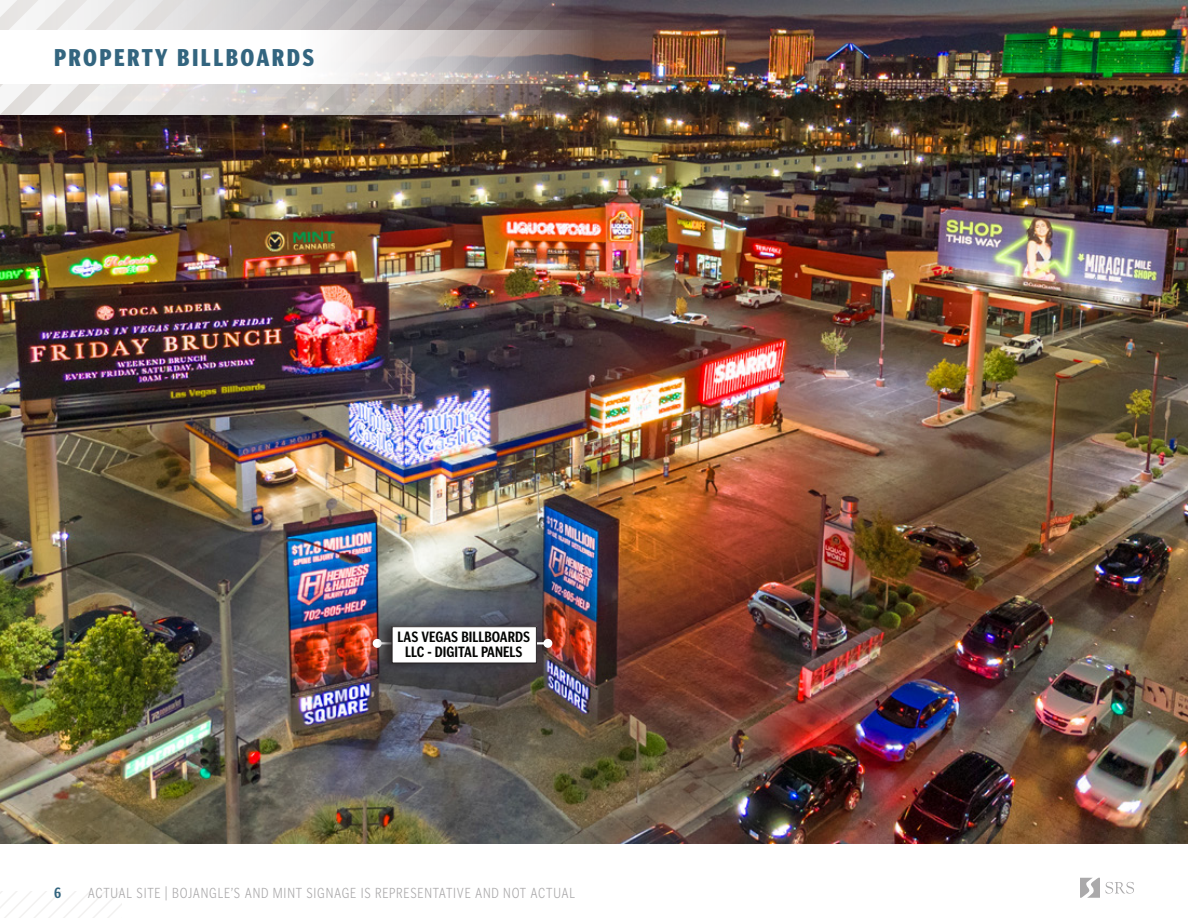
<style>
.page{position:relative;width:1188px;height:918px;background:#fff}
.page>*{position:absolute;margin:0;border:0;box-sizing:border-box;transform-origin:0 0}
.t1{font:900 24px "Poynter Gothic Text Cond";letter-spacing:.1em;color:#33657f}
.t2{font:300 15px "Poynter Gothic Text Cond";letter-spacing:.05em;color:#aaa9aa}
.t3{font:700 15px/15px "Poynter Gothic Text Cond";color:#040503;text-align:center}
.t4{font:700 15px "Poynter Gothic Text Cond";color:#33657f}
</style>
<div class="page">
<img style="left:0;top:0;width:1188px;height:844px">
<svg style="left:0;top:891px;width:122px;height:27px"></svg>
<svg style="left:1080px;top:878px;width:54px;height:20px"></svg>
<img style="left:0;top:0;width:681px;height:115px">
<svg style="left:0;top:30px;width:594px;height:54px"></svg>
<hr style="left:472px;top:642px;width:76px;height:2px;background:#fff">
<div style="left:543px;top:639px;width:9px;height:9px;background:#fff;border-radius:50%"></div>
<div style="left:373px;top:639px;width:9px;height:9px;background:#fff;border-radius:50%"></div>
<div style="left:377px;top:618px;width:161px;height:53px;background:#231f20;opacity:.75"></div>
<div style="left:392px;top:627px;width:144px;height:36px;background:#fff"></div>
<p class="t1" style="left:54px;top:44px;width:262px">PROPERTY BILLBOARDS</p>
<p class="t3" style="left:398px;top:629px;width:134px">LAS VEGAS BILLBOARDS<br>LLC - DIGITAL PANELS</p>
<p class="t4" style="left:54px;top:884px;width:9px">6</p>
<p class="t2" style="left:88px;top:885px;width:489px">ACTUAL SITE | BOJANGLE’S AND MINT SIGNAGE IS REPRESENTATIVE AND NOT ACTUAL</p>
</div>
